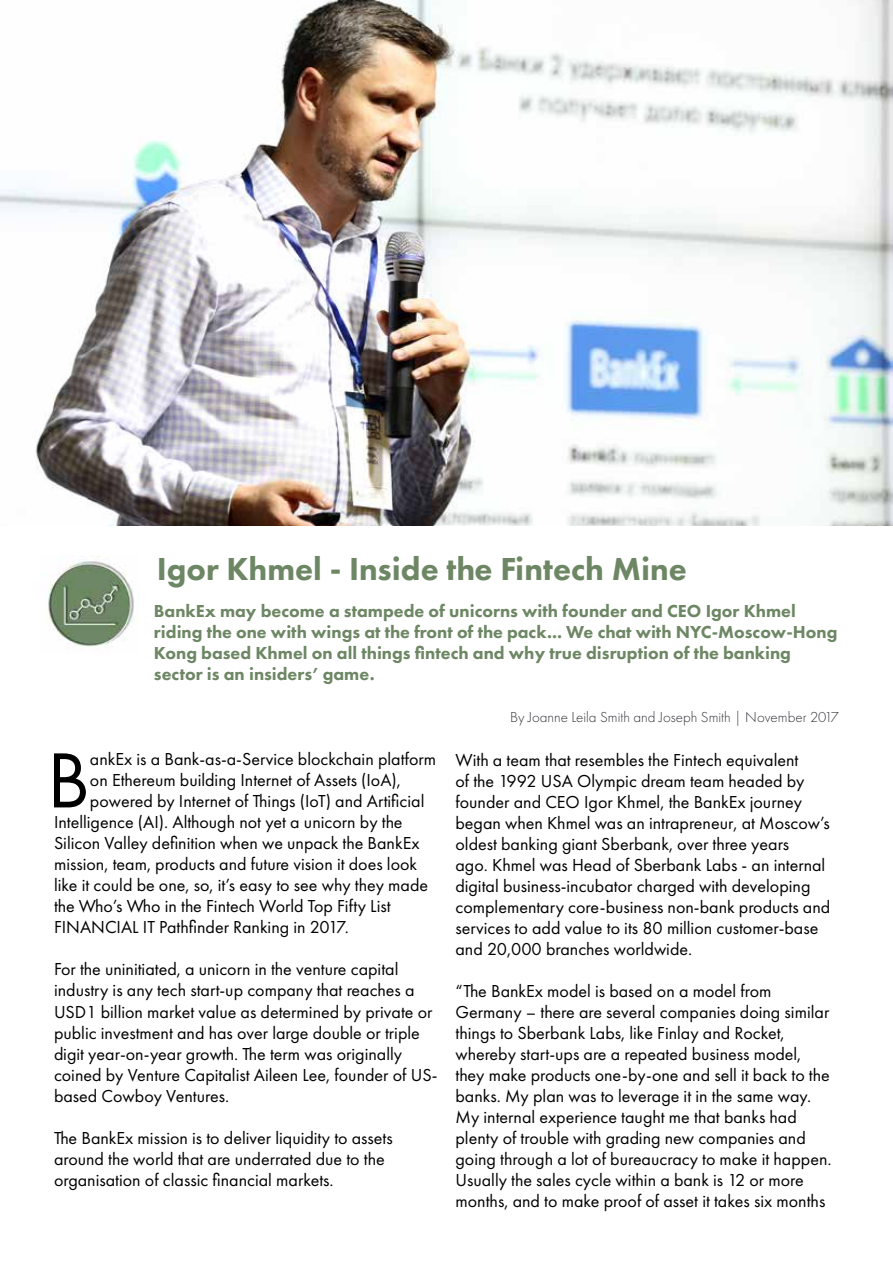
<style>
.page{position:relative;width:893px;height:1263px;background:#fff}
.page>*{position:absolute;margin:0;border:0;box-sizing:border-box;transform-origin:0 0}
.t1{font:81px "Futura PT";color:#000}
.t2{font:800 33px "Futura PT";color:#6d8764}
.t3{font:18px/21px "Futura PT";color:#000}
.t4{font:800 18px/21px "Futura PT";color:#6d8764}
.t5{font:300 15px "Futura PT";color:#35333a}
</style>
<div class="page">
<img style="left:0;top:0;width:893px;height:525px">
<img style="left:48px;top:556px;width:86px;height:92px">
<h2 class="t2" style="left:157px;top:549px;width:532px">Igor Khmel - Inside the Fintech Mine</h2>
<p class="t4" style="left:154px;top:600px;width:685px">BankEx may become a stampede of unicorns with founder and CEO Igor Khmel riding the one with wings at the front of the pack... We chat with NYC-Moscow-Hong Kong based Khmel on all things fintech and why true disruption of the banking sector is an insiders’ game.</p>
<p class="t5" style="left:510px;top:708px;width:330px">By Joanne Leila Smith and Joseph Smith | November 2017</p>
<h1 class="t1" style="left:47px;top:732px;width:44px">B</h1>
<p class="t3" style="left:90px;top:749px;width:348px">ankEx is a Bank-as-a-Service blockchain platform</p>
<p class="t3" style="left:90px;top:770px;width:313px">on Ethereum building Internet of Assets (IoA),</p>
<p class="t3" style="left:90px;top:791px;width:336px">powered by Internet of Things (IoT) and Artificial</p>
<p class="t3" style="left:54px;top:812px;width:350px">Intelligence (AI). Although not yet a unicorn by the</p>
<p class="t3" style="left:54px;top:833px;width:367px">Silicon Valley definition when we unpack the BankEx</p>
<p class="t3" style="left:54px;top:854px;width:365px">mission, team, products and future vision it does look</p>
<p class="t3" style="left:54px;top:875px;width:376px">like it could be one, so, it’s easy to see why they made</p>
<p class="t3" style="left:54px;top:896px;width:338px">the Who’s Who in the Fintech World Top Fifty List</p>
<p class="t3" style="left:54px;top:917px;width:296px">FINANCIAL IT Pathfinder Ranking in 2017.</p>
<p class="t3" style="left:54px;top:959px;width:385px">For the uninitiated, a unicorn in the venture capital industry is any tech start-up company that reaches a USD1 billion market value as determined by private or public investment and has over large double or triple digit year-on-year growth. The term was originally coined by Venture Capitalist Aileen Lee, founder of US&shy;based Cowboy Ventures.</p>
<p class="t3" style="left:54px;top:1127px;width:340px">The BankEx mission is to deliver liquidity to assets around the world that are underrated due to the organisation of classic financial markets.</p>
<p class="t3" style="left:455px;top:749px;width:376px">With a team that resembles the Fintech equivalent<br>of the 1992 USA Olympic dream team headed by founder and CEO Igor Khmel, the BankEx journey began when Khmel was an intrapreneur, at Moscow’s oldest banking giant Sberbank, over three years<br>ago. Khmel was Head of Sberbank Labs - an internal digital business-incubator charged with developing complementary core-business non-bank products and services to add value to its 80 million customer-base and 20,000 branches worldwide.</p>
<p class="t3" style="left:455px;top:980px;width:378px">“The BankEx model is based on a model from Germany – there are several companies doing similar things to Sberbank Labs, like Finlay and Rocket, whereby start-ups are a repeated business model, they make products one-by-one and sell it back to the banks. My plan was to leverage it in the same way.<br>My internal experience taught me that banks had plenty of trouble with grading new companies and going through a lot of bureaucracy to make it happen.<br>Usually the sales cycle within a bank is 12 or more months, and to make proof of asset it takes six months</p>
</div>
